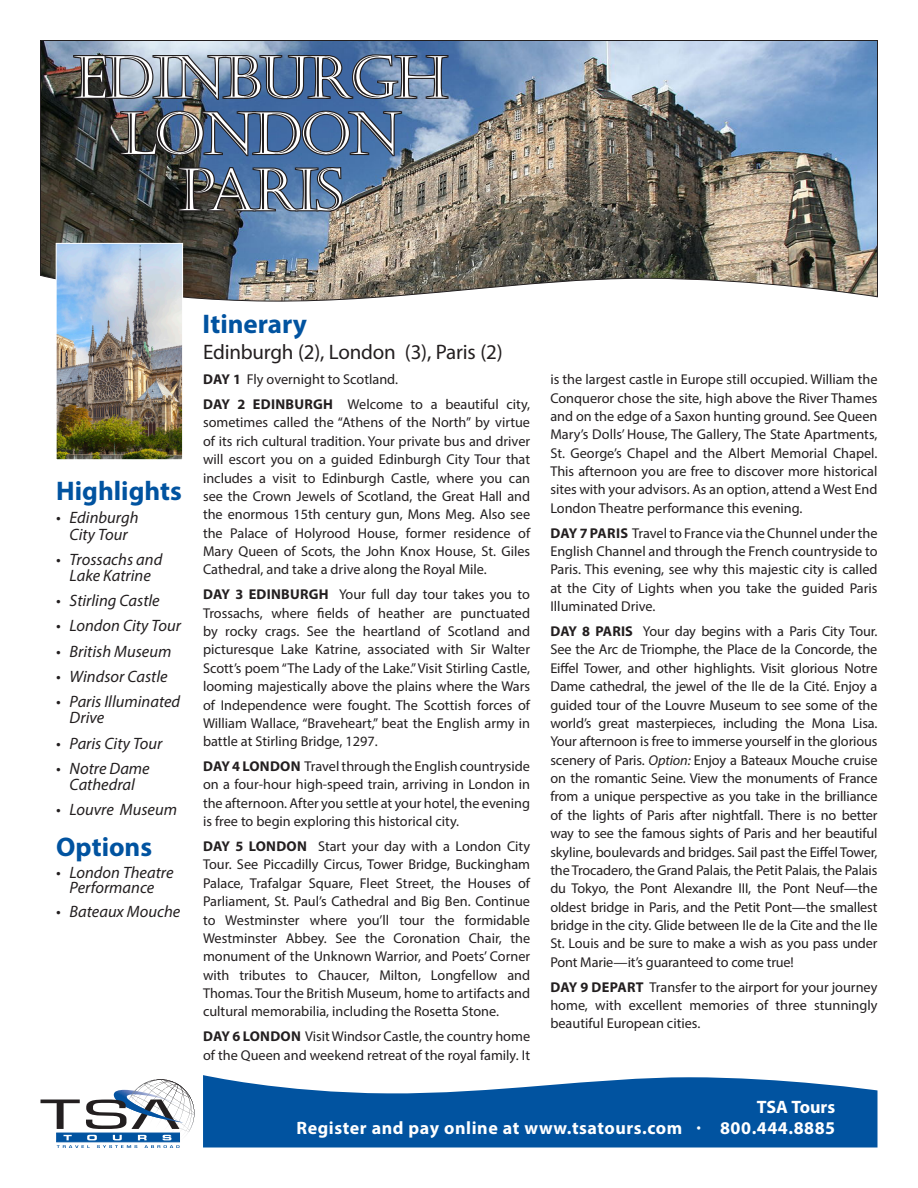
<style>
.page{position:relative;width:918px;height:1188px;background:#fff}
.page>*{position:absolute;margin:0;border:0;box-sizing:border-box;transform-origin:0 0}
.t1{font:58.2px "Castellar";letter-spacing:-.04em;color:#fff}
.SUBHEADS{font:700 27px "Myriad Pro";color:#0153a0}
.Destinations{font:21px "Myriad Pro";letter-spacing:-.01em;color:#231f20}
.t2{font:700 18px/21px "Myriad Pro";letter-spacing:.03em;color:#fff;text-align:right}
.t3{font:italic 16.5px/16.5px "Myriad Pro";color:#231f20;text-align:center}
.BODY{font:14.25px/18.5px "Myriad Pro";color:#231f20;text-align:justify}
.s1{font-weight:700}
.s2{font-style:italic}
</style>
<div class="page">
<svg style="left:203px;top:1075px;width:675px;height:73px;background:#256bad"></svg>
<svg style="left:40px;top:1079px;width:155px;height:69px"></svg>
<img style="left:40px;top:40px;width:838px;height:262px">
<img style="left:58px;top:245px;width:123px;height:213px">
<div style="left:56px;top:243px;width:127px;height:217px;border:1px solid #fff"></div>
<svg style="left:72px;top:40px;width:378px;height:118px;background:#50627b"></svg>
<svg style="left:176px;top:165px;width:168px;height:48px;background:#3c4b5f"></svg>
<p class="t1" style="left:74px;top:44px;width:375px">EDINBURGH</p>
<p class="t1" style="left:120px;top:101px;width:282px">LONDON</p>
<p class="t1" style="left:178px;top:157px;width:166px">PARIS</p>
<p class="SUBHEADS" style="left:56px;top:473px;width:127px">Highlights</p>
<p class="t3" style="left:56px;top:509px;width:84px">• Edinburgh<br>City Tour</p>
<p class="t3" style="left:56px;top:551px;width:108px">• Trossachs and<br>Lake Katrine</p>
<p class="t3" style="left:56px;top:592px;width:105px">• Stirling Castle</p>
<p class="t3" style="left:56px;top:617px;width:126px">• London City Tour</p>
<p class="t3" style="left:56px;top:643px;width:117px">• British Museum</p>
<p class="t3" style="left:56px;top:668px;width:113px">• Windsor Castle</p>
<p class="t3" style="left:70px;top:693px;width:112px;text-align:left;text-indent:-14px">• Paris Illuminated<br>Drive</p>
<p class="t3" style="left:56px;top:734px;width:108px">• Paris City Tour</p>
<p class="t3" style="left:56px;top:760px;width:95px">• Notre Dame<br>Cathedral</p>
<p class="t3" style="left:56px;top:801px;width:122px">• Louvre Museum</p>
<p class="SUBHEADS" style="left:56px;top:830px;width:98px">Options</p>
<p class="t3" style="left:56px;top:865px;width:119px;line-height:15px">• London Theatre<br>Performance</p>
<p class="t3" style="left:56px;top:903px;width:126px">• Bateaux Mouche</p>
<p class="SUBHEADS" style="left:203px;top:307px;width:106px">Itinerary</p>
<p class="Destinations" style="left:203px;top:339px;width:301px">Edinburgh (2), London (3), Paris (2)</p>
<p class="BODY" style="left:203px;top:370px;width:196px"><span class="s1">DAY 1</span> Fly overnight to Scotland.</p>
<p class="BODY" style="left:203px;top:395px;width:329px"><span class="s1">DAY 2 EDINBURGH</span> Welcome to a beautiful city, sometimes called the “Athens of the North” by virtue of its rich cultural tradition. Your private bus and driver will escort you on a guided Edinburgh City Tour that includes a visit to Edinburgh Castle, where you can see the Crown Jewels of Scotland, the Great Hall and the enormous 15th century gun, Mons Meg. Also see the Palace of Holyrood House, former residence of Mary Queen of Scots, the John Knox House, St. Giles Cathedral, and take a drive along the Royal Mile.</p>
<p class="BODY" style="left:203px;top:585px;width:329px"><span class="s1">DAY 3 EDINBURGH</span> Your full day tour takes you to Trossachs, where fields of heather are punctuated by rocky crags. See the heartland of Scotland and picturesque Lake Katrine, associated with Sir Walter Scott’s poem “The Lady of the Lake.” Visit Stirling Castle, looming majestically above the plains where the Wars of Independence were fought. The Scottish forces of William Wallace, “Braveheart,” beat the English army in battle at Stirling Bridge, 1297.</p>
<p class="BODY" style="left:203px;top:757px;width:329px"><span class="s1">DAY 4 LONDON</span> Travel through the English countryside on a four-hour high-speed train, arriving in London in the afternoon. After you settle at your hotel, the evening is free to begin exploring this historical city.</p>
<p class="BODY" style="left:203px;top:837px;width:329px"><span class="s1">DAY 5 LONDON</span> Start your day with a London City Tour. See Piccadilly Circus, Tower Bridge, Buckingham Palace, Trafalgar Square, Fleet Street, the Houses of Parliament, St. Paul’s Cathedral and Big Ben. Continue to Westminster where you’ll tour the formidable Westminster Abbey. See the Coronation Chair, the monument of the Unknown Warrior, and Poets’ Corner with tributes to Chaucer, Milton, Longfellow and Thomas. Tour the British Museum, home to artifacts and cultural memorabilia, including the Rosetta Stone.</p>
<p class="BODY" style="left:203px;top:1027px;width:329px"><span class="s1">DAY 6 LONDON</span> Visit Windsor Castle, the country home of the Queen and weekend retreat of the royal family. It</p>
<p class="BODY" style="left:550px;top:370px;width:329px">is the largest castle in Europe still occupied. William the Conqueror chose the site, high above the River Thames and on the edge of a Saxon hunting ground. See Queen Mary’s Dolls’ House, The Gallery, The State Apartments, St. George’s Chapel and the Albert Memorial Chapel.<br>This afternoon you are free to discover more historical sites with your advisors. As an option, attend a West End London Theatre performance this evening.</p>
<p class="BODY" style="left:550px;top:524px;width:329px"><span class="s1">DAY 7 PARIS</span> Travel to France via the Chunnel under the English Channel and through the French countryside to Paris. This evening, see why this majestic city is called at the City of Lights when you take the guided Paris Illuminated Drive.</p>
<p class="BODY" style="left:550px;top:622px;width:329px"><span class="s1">DAY 8 PARIS</span> Your day begins with a Paris City Tour.<br>See the Arc de Triomphe, the Place de la Concorde, the Eiffel Tower, and other highlights. Visit glorious Notre Dame cathedral, the jewel of the Ile de la Cité. Enjoy a guided tour of the Louvre Museum to see some of the world’s great masterpieces, including the Mona Lisa.<br>Your afternoon is free to immerse yourself in the glorious scenery of Paris. <span class="s2">Option:</span> Enjoy a Bateaux Mouche cruise on the romantic Seine. View the monuments of France from a unique perspective as you take in the brilliance of the lights of Paris after nightfall. There is no better way to see the famous sights of Paris and her beautiful skyline, boulevards and bridges. Sail past the Eiffel Tower, the Trocadero, the Grand Palais, the Petit Palais, the Palais du Tokyo, the Pont Alexandre III, the Pont Neuf—the oldest bridge in Paris, and the Petit Pont—the smallest bridge in the city. Glide between Ile de la Cite and the Ile St. Louis and be sure to make a wish as you pass under Pont Marie—it’s guaranteed to come true!</p>
<p class="BODY" style="left:550px;top:977px;width:329px"><span class="s1">DAY 9 DEPART</span> Transfer to the airport for your journey home, with excellent memories of three stunningly beautiful European cities.</p>
<p class="t2" style="left:297px;top:1096px;width:540px">TSA Tours<br>Register and pay online at www.tsatours.com · 800.444.8885</p>
</div>
